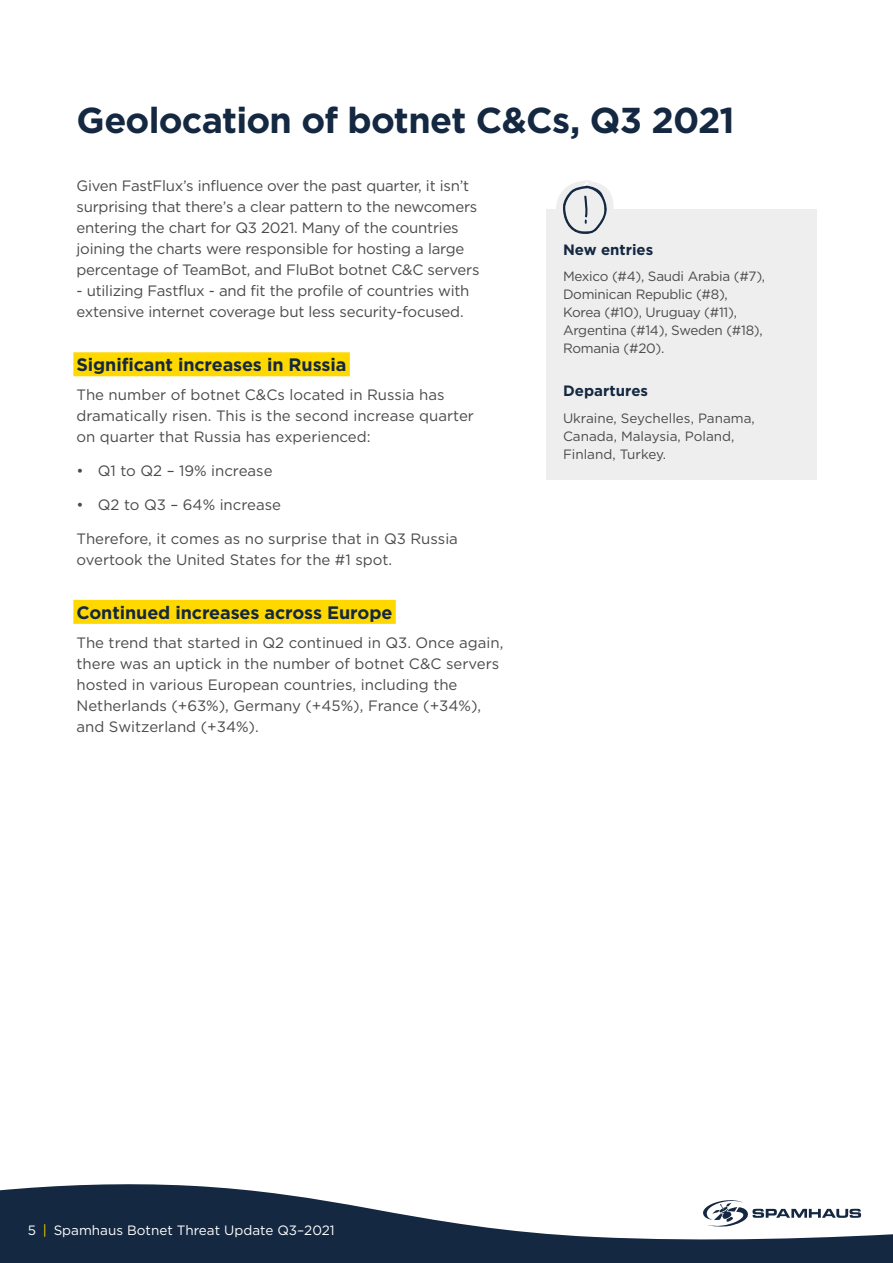
<style>
.page{position:relative;width:893px;height:1263px;background:#fff}
.page>*{position:absolute;margin:0;border:0;box-sizing:border-box;transform-origin:0 0}
.t1{font:700 36px "Gotham";letter-spacing:-.02em;color:#142841}
.t2{font:700 18px "Gotham";letter-spacing:-.005em;color:#142841}
.t3{font:15px/21px "Gotham";letter-spacing:-.015em;color:#4a4a49}
.t4{font:700 15px "Gotham";color:#142841}
.t5{font:13.5px/18px "Gotham";letter-spacing:-.02em;color:#4a4a49}
.t6{font:13.5px/18px "Gotham";color:#4a4a49}
.t7{font:13.5px "Gotham";color:#fff}
.s1{color:#ffd800}
</style>
<div class="page">
<svg style="left:0;top:1184px;width:893px;height:79px;fill:#142841"></svg>
<svg style="left:702px;top:1199px;width:159px;height:28px"></svg>
<div style="left:73px;top:352px;width:277px;height:24px;background:#ffd800"></div>
<div style="left:73px;top:600px;width:323px;height:24px;background:#ffd800"></div>
<div style="left:546px;top:210px;width:270px;height:270px;background:#eee"></div>
<svg style="left:558px;top:180px;width:54px;height:54px"></svg>
<h1 class="t1" style="left:77px;top:99px;width:660px">Geolocation of botnet C&amp;Cs, Q3 2021</h1>
<p class="t3" style="left:77px;top:175px;width:404px">Given FastFlux’s influence over the past quarter, it isn’t surprising that there’s a clear pattern to the newcomers entering the chart for Q3 2021. Many of the countries joining the charts were responsible for hosting a large percentage of TeamBot, and FluBot botnet C&amp;C servers</p>
<p class="t3" style="left:77px;top:280px;width:394px">- utilizing Fastflux - and fit the profile of countries with extensive internet coverage but less security-focused.</p>
<p class="t2" style="left:77px;top:354px;width:271px">Significant increases in Russia</p>
<p class="t3" style="left:77px;top:384px;width:399px">The number of botnet C&amp;Cs located in Russia has dramatically risen. This is the second increase quarter on quarter that Russia has experienced:</p>
<p class="t3" style="left:77px;top:460px;width:198px">• Q1 to Q2 – 19% increase</p>
<p class="t3" style="left:77px;top:494px;width:206px">• Q2 to Q3 – 64% increase</p>
<p class="t3" style="left:77px;top:528px;width:383px">Therefore, it comes as no surprise that in Q3 Russia overtook the United States for the #1 spot.</p>
<p class="t2" style="left:77px;top:602px;width:317px">Continued increases across Europe</p>
<p class="t3" style="left:77px;top:632px;width:428px">The trend that started in Q2 continued in Q3. Once again, there was an uptick in the number of botnet C&amp;C servers hosted in various European countries, including the Netherlands (+63%), Germany (+45%), France (+34%), and Switzerland (+34%).</p>
<p class="t4" style="left:563px;top:241px;width:92px">New entries</p>
<p class="t5" style="left:563px;top:267px;width:204px">Mexico (#4), Saudi Arabia (#7),<br>Dominican Republic (#8),<br>Korea (#10), Uruguay (#11),<br>Argentina (#14), Sweden (#18),<br>Romania (#20).</p>
<p class="t4" style="left:563px;top:382px;width:87px">Departures</p>
<p class="t6" style="left:563px;top:409px;width:193px">Ukraine, Seychelles, Panama,<br>Canada, Malaysia, Poland,<br>Finland, Turkey.</p>
<p class="t7" style="left:28px;top:1223px;width:308px">5 <span class="s1">|</span> Spamhaus Botnet Threat Update Q3–2021</p>
</div>
